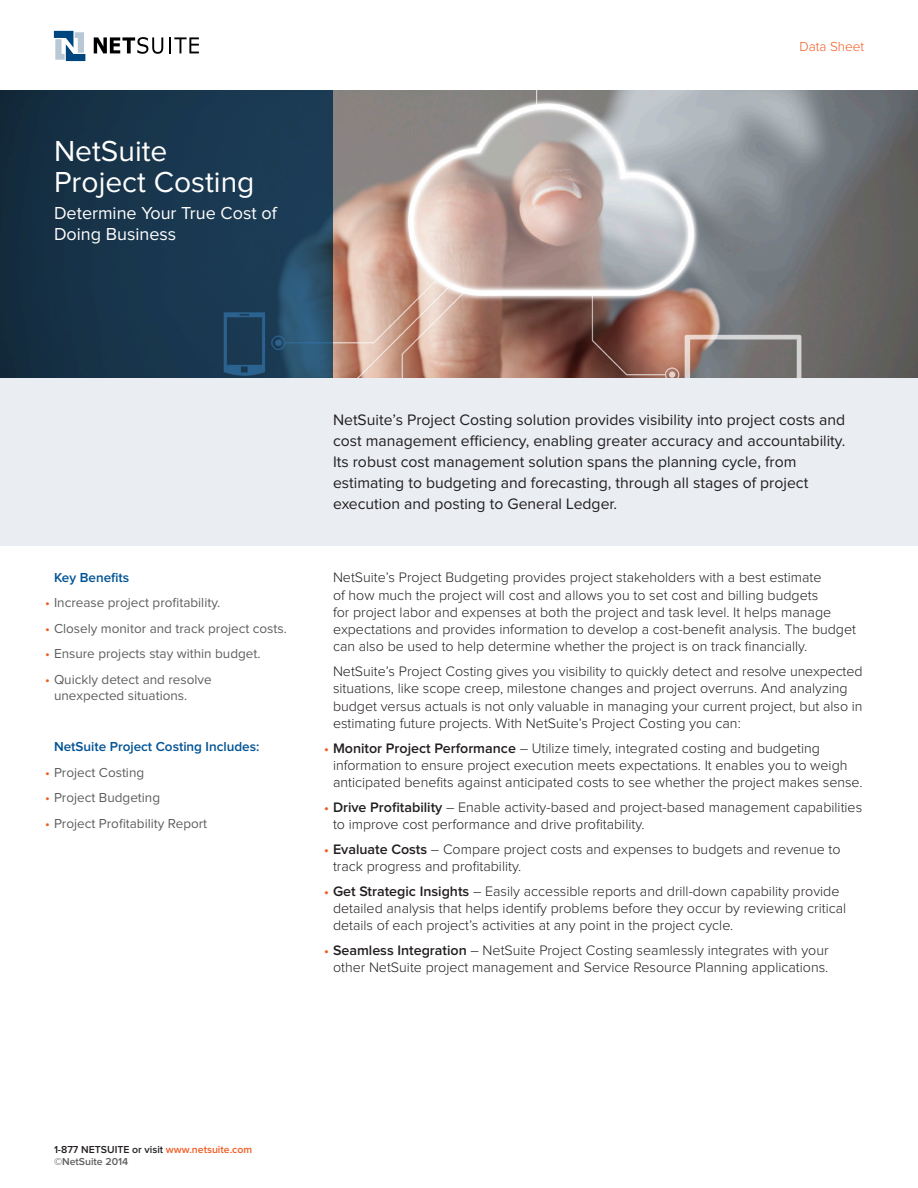
<style>
.page{position:relative;width:918px;height:1188px;background:#fff}
.page>*{position:absolute;margin:0;border:0;box-sizing:border-box;transform-origin:0 0}
.t1{font:30px/31.5px "Proxima Nova";color:#fff}
.Sub_Title{font:18px/21px "Proxima Nova";color:#fff}
.Intro{font:15.75px/21px "Proxima Nova";color:#231f20}
.General_Text{font:300 14.25px/17.2px "Proxima Nova";color:#231f20}
.t2{font:13.5px/16.5px "Proxima Nova";color:#5f5f62}
.Sidebar_Subhead{font:600 13.5px "Proxima Nova";color:#005294}
.t3{font:300 13.5px "Proxima Nova";color:#f25b21}
.t4{font:600 10.5px/12.6px "Proxima Nova";color:#231f20}
.s1{color:#f25b21}
.s2{font-weight:600;font-size:13.5px;color:#f25b21}
.s3{font-weight:600}
.s4{color:#5f5f62}
</style>
<div class="page">
<svg style="left:54px;top:31px;width:31px;height:30px"></svg>
<svg style="left:94px;top:37px;width:69px;height:17px"></svg>
<svg style="left:169px;top:37px;width:30px;height:16px"></svg>
<img style="left:333px;top:90px;width:585px;height:288px">
<div style="left:0;top:378px;width:918px;height:168px;background:#eaeef2"></div>
<svg style="left:0;top:90px;width:333px;height:288px;background:#19374e"></svg>
<p class="t1" style="left:54px;top:136px;width:202px">NetSuite<br>Project Costing</p>
<p class="Sub_Title" style="left:54px;top:204px;width:224px">Determine Your True Cost of<br>Doing Business</p>
<p class="t3" style="left:799px;top:40px;width:66px">Data Sheet</p>
<p class="Sidebar_Subhead" style="left:54px;top:571px;width:77px">Key Benefits</p>
<p class="t2" style="left:45px;top:595px;width:177px"><span class="s1">•</span> Increase project profitability.</p>
<p class="t2" style="left:45px;top:621px;width:243px"><span class="s1">•</span> Closely monitor and track project costs.</p>
<p class="t2" style="left:45px;top:646px;width:217px"><span class="s1">•</span> Ensure projects stay within budget.</p>
<p class="t2" style="left:54px;top:672px;width:159px;text-indent:-9px"><span class="s1">•</span> Quickly detect and resolve unexpected situations.</p>
<p class="Sidebar_Subhead" style="left:54px;top:741px;width:207px">NetSuite Project Costing Includes:</p>
<p class="t2" style="left:45px;top:765px;width:101px"><span class="s1">•</span> Project Costing</p>
<p class="t2" style="left:45px;top:790px;width:117px"><span class="s1">•</span> Project Budgeting</p>
<p class="t2" style="left:45px;top:816px;width:164px"><span class="s1">•</span> Project Profitability Report</p>
<p class="Intro" style="left:333px;top:410px;width:514px">NetSuite’s Project Costing solution provides visibility into project costs and cost management efficiency, enabling greater accuracy and accountability.<br>Its robust cost management solution spans the planning cycle, from estimating to budgeting and forecasting, through all stages of project execution and posting to General Ledger.</p>
<p class="General_Text" style="left:333px;top:570px;width:525px">NetSuite’s Project Budgeting provides project stakeholders with a best estimate<br>of how much the project will cost and allows you to set cost and billing budgets<br>for project labor and expenses at both the project and task level. It helps manage expectations and provides information to develop a cost-benefit analysis. The budget can also be used to help determine whether the project is on track financially.</p>
<p class="General_Text" style="left:333px;top:663px;width:531px">NetSuite’s Project Costing gives you visibility to quickly detect and resolve unexpected situations, like scope creep, milestone changes and project overruns. And analyzing budget versus actuals is not only valuable in managing your current project, but also in estimating future projects. With NetSuite’s Project Costing you can:</p>
<p class="General_Text" style="left:333px;top:740px;width:531px;text-indent:-9px"><span class="s2">•</span> <span class="s3">Monitor Project Performance</span> – Utilize timely, integrated costing and budgeting information to ensure project execution meets expectations. It enables you to weigh anticipated benefits against anticipated costs to see whether the project makes sense.</p>
<p class="General_Text" style="left:333px;top:799px;width:531px;text-indent:-9px"><span class="s2">•</span> <span class="s3">Drive Profitability</span> – Enable activity-based and project-based management capabilities to improve cost performance and drive profitability.</p>
<p class="General_Text" style="left:333px;top:841px;width:509px;text-indent:-9px"><span class="s2">•</span> <span class="s3">Evaluate Costs</span> – Compare project costs and expenses to budgets and revenue to track progress and profitability.</p>
<p class="General_Text" style="left:333px;top:883px;width:515px;text-indent:-9px"><span class="s2">•</span> <span class="s3">Get Strategic Insights</span> – Easily accessible reports and drill-down capability provide detailed analysis that helps identify problems before they occur by reviewing critical details of each project’s activities at any point in the project cycle.</p>
<p class="General_Text" style="left:324px;top:942px;width:506px;text-align:right"><span class="s2">•</span> <span class="s3">Seamless Integration</span> – NetSuite Project Costing seamlessly integrates with your other NetSuite project management and Service Resource Planning applications.</p>
<p class="t4" style="left:54px;top:1143px;width:200px">1-877 NETSUITE or visit <span class="s1">www.netsuite.com </span><span class="s4">©NetSuite 2014</span></p>
</div>
